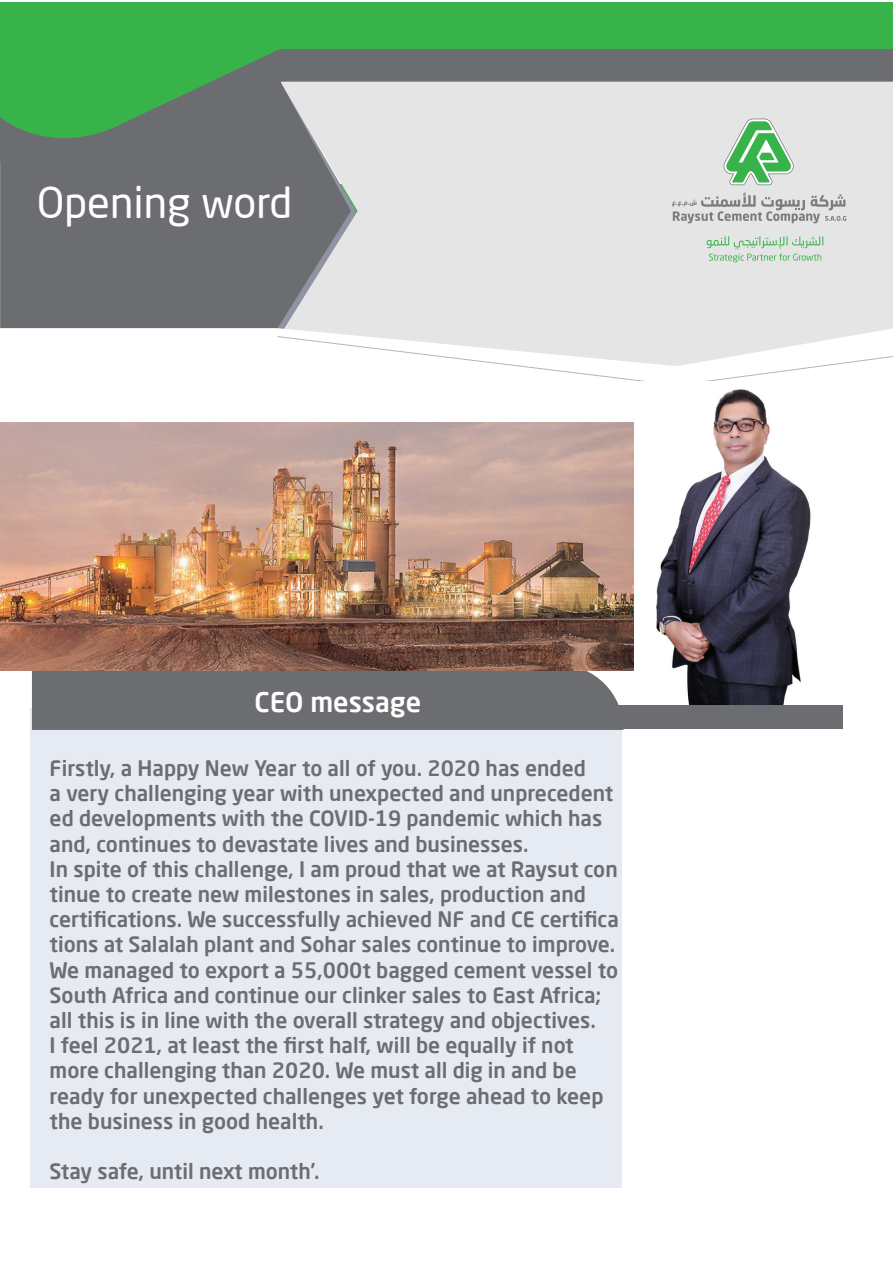
<style>
.page{position:relative;width:893px;height:1263px;background:#fff}
.page>*{position:absolute;margin:0;border:0;box-sizing:border-box;transform-origin:0 0}
.t1{font:42px "Neo Sans Arabic";color:#fff}
.t2{font:500 27px "Neo Sans Arabic";color:#fff}
.t3{font:500 21px/25.2px "Neo Sans Arabic";color:#6c6d70}
</style>
<div class="page">
<img style="left:626px;top:389px;width:185px;height:316px">
<div style="left:31px;top:708px;width:591px;height:479px;background:#e5eaf3"></div>
<div style="left:458px;top:705px;width:385px;height:24px;background:#6c6d70"></div>
<div style="left:32px;top:670px;width:591px;height:60px;background:#6c6d70"></div>
<img style="left:0;top:423px;width:634px;height:247px">
<svg style="left:0;top:2px;width:893px;height:379px;background:#b1beb4"></svg>
<div style="left:281px;top:2px;width:612px;height:47px;background:#37b34a"></div>
<h1 class="t1" style="left:37px;top:170px;width:257px">Opening word</h1>
<p class="t2" style="left:254px;top:681px;width:168px">CEO message</p>
<p class="t3" style="left:50px;top:756px;width:571px">Firstly, a Happy New Year to all of you. 2020 has ended<br>a very challenging year with unexpected and unprecedent ed developments with the COVID-19 pandemic which has and, continues to devastate lives and businesses.<br>In spite of this challenge, I am proud that we at Raysut con tinue to create new milestones in sales, production and certifications. We successfully achieved NF and CE certifica tions at Salalah plant and Sohar sales continue to improve.<br>We managed to export a 55,000t bagged cement vessel to South Africa and continue our clinker sales to East Africa; all this is in line with the overall strategy and objectives.<br>I feel 2021, at least the first half, will be equally if not more challenging than 2020. We must all dig in and be ready for unexpected challenges yet forge ahead to keep the business in good health.</p>
<p class="t3" style="left:50px;top:1159px;width:272px">Stay safe, until next month’.</p>
</div>
